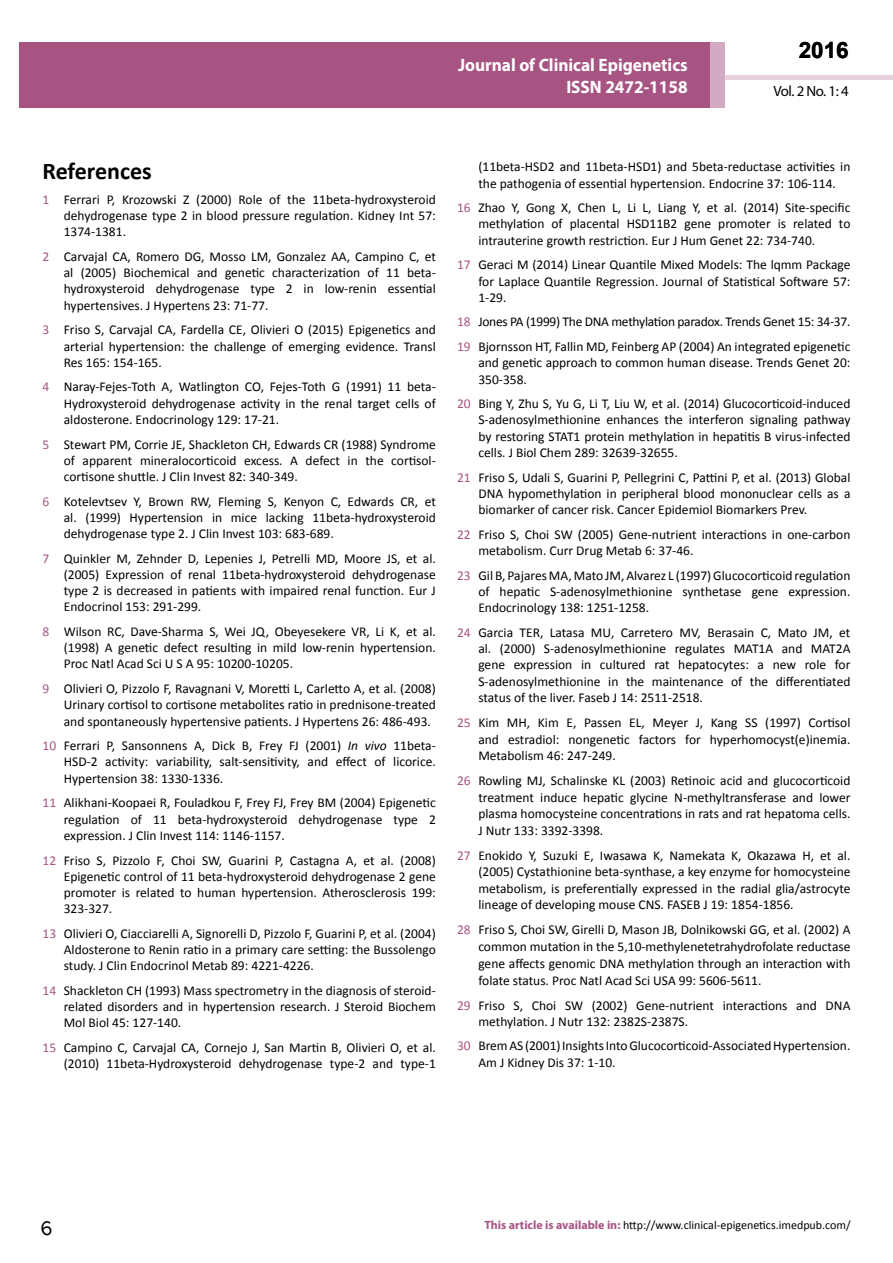
<style>
.page{position:relative;width:893px;height:1263px;background:#fff}
.page>*{position:absolute;margin:0;border:0;box-sizing:border-box;transform-origin:0 0}
.t1{font:25.5px "Tunga";color:#000}
.t2{font:700 24px "Calibri";color:#000}
.t3{font:700 22.5px "Arial";color:#000}
.t4{font:700 18px/21.6px "Myriad Pro";color:#fff;text-align:right;scale:.96 1}
.t5{font:14.85px "Myriad Pro";color:#000}
.t6{font:13.5px/16.2px "Calibri";color:#000;text-align:justify}
.t7{font:12px "Calibri";color:#000}
.s1{color:#a75483}
.s2{font-style:italic}
.s3{font-family:"Myriad Pro";font-weight:700;color:#a75483}
</style>
<div class="page">
<hr style="left:725px;top:75px;width:168px;height:4px;background:#e6d1dd">
<div style="left:709px;top:42px;width:16px;height:66px;background:#d2aac1"></div>
<div style="left:19px;top:42px;width:690px;height:66px;background:#a75483"></div>
<h3 class="t4" style="left:458px;top:54px;width:241px">Journal of Clinical Epigenetics<br>ISSN 2472-1158</h3>
<h3 class="t3" style="left:799px;top:35px;width:52px">2016</h3>
<p class="t5" style="left:773px;top:81px;width:77px">Vol. 2 No. 1: 4</p>
<h2 class="t2" style="left:43px;top:156px;width:111px">References</h2>
<p class="t6" style="left:64px;top:191px;width:374px;text-indent:-21px"><span class="s1">1</span> Ferrari P, Krozowski Z (2000) Role of the 11beta-hydroxysteroid dehydrogenase type 2 in blood pressure regulation. Kidney Int 57:<br>1374-1381.</p>
<p class="t6" style="left:64px;top:248px;width:374px;text-indent:-21px"><span class="s1">2</span> Carvajal CA, Romero DG, Mosso LM, Gonzalez AA, Campino C, et al (2005) Biochemical and genetic characterization of 11 beta&shy;hydroxysteroid dehydrogenase type 2 in low-renin essential hypertensives. J Hypertens 23: 71-77.</p>
<p class="t6" style="left:64px;top:322px;width:374px;text-indent:-21px"><span class="s1">3</span> Friso S, Carvajal CA, Fardella CE, Olivieri O (2015) Epigenetics and arterial hypertension: the challenge of emerging evidence. Transl Res 165: 154-165.</p>
<p class="t6" style="left:64px;top:379px;width:374px;text-indent:-21px"><span class="s1">4</span> Naray-Fejes-Toth A, Watlington CO, Fejes-Toth G (1991) 11 beta-Hydroxysteroid dehydrogenase activity in the renal target cells of aldosterone. Endocrinology 129: 17-21.</p>
<p class="t6" style="left:64px;top:436px;width:374px;text-indent:-21px"><span class="s1">5</span> Stewart PM, Corrie JE, Shackleton CH, Edwards CR (1988) Syndrome of apparent mineralocorticoid excess. A defect in the cortisol&shy;cortisone shuttle. J Clin Invest 82: 340-349.</p>
<p class="t6" style="left:64px;top:493px;width:374px;text-indent:-21px"><span class="s1">6</span> Kotelevtsev Y, Brown RW, Fleming S, Kenyon C, Edwards CR, et al. (1999) Hypertension in mice lacking 11beta-hydroxysteroid dehydrogenase type 2. J Clin Invest 103: 683-689.</p>
<p class="t6" style="left:64px;top:550px;width:374px;text-indent:-21px"><span class="s1">7</span> Quinkler M, Zehnder D, Lepenies J, Petrelli MD, Moore JS, et al. (2005) Expression of renal 11beta-hydroxysteroid dehydrogenase type 2 is decreased in patients with impaired renal function. Eur J Endocrinol 153: 291-299.</p>
<p class="t6" style="left:64px;top:623px;width:374px;text-indent:-21px"><span class="s1">8</span> Wilson RC, Dave-Sharma S, Wei JQ, Obeyesekere VR, Li K, et al. (1998) A genetic defect resulting in mild low-renin hypertension.<br>Proc Natl Acad Sci U S A 95: 10200-10205.</p>
<p class="t6" style="left:64px;top:681px;width:374px;text-indent:-21px"><span class="s1">9</span> Olivieri O, Pizzolo F, Ravagnani V, Moretti L, Carletto A, et al. (2008)<br>Urinary cortisol to cortisone metabolites ratio in prednisone-treated and spontaneously hypertensive patients. J Hypertens 26: 486-493.</p>
<p class="t6" style="left:64px;top:738px;width:374px;text-indent:-21px"><span class="s1">10</span> Ferrari P, Sansonnens A, Dick B, Frey FJ (2001) <span class="s2">In vivo</span> 11beta-HSD-2 activity: variability, salt-sensitivity, and effect of licorice.<br>Hypertension 38: 1330-1336.</p>
<p class="t6" style="left:64px;top:795px;width:374px;text-indent:-21px"><span class="s1">11</span> Alikhani-Koopaei R, Fouladkou F, Frey FJ, Frey BM (2004) Epigenetic regulation of 11 beta-hydroxysteroid dehydrogenase type 2 expression. J Clin Invest 114: 1146-1157.</p>
<p class="t6" style="left:64px;top:852px;width:374px;text-indent:-21px"><span class="s1">12</span> Friso S, Pizzolo F, Choi SW, Guarini P, Castagna A, et al. (2008)<br>Epigenetic control of 11 beta-hydroxysteroid dehydrogenase 2 gene promoter is related to human hypertension. Atherosclerosis 199:<br>323-327.</p>
<p class="t6" style="left:64px;top:925px;width:374px;text-indent:-21px"><span class="s1">13</span> Olivieri O, Ciacciarelli A, Signorelli D, Pizzolo F, Guarini P, et al. (2004)<br>Aldosterone to Renin ratio in a primary care setting: the Bussolengo study. J Clin Endocrinol Metab 89: 4221-4226.</p>
<p class="t6" style="left:64px;top:982px;width:374px;text-indent:-21px"><span class="s1">14</span> Shackleton CH (1993) Mass spectrometry in the diagnosis of steroid&shy;related disorders and in hypertension research. J Steroid Biochem Mol Biol 45: 127-140.</p>
<p class="t6" style="left:43px;top:1039px;width:395px;text-align:right"><span class="s1">15</span> Campino C, Carvajal CA, Cornejo J, San Martin B, Olivieri O, et al. (2010) 11beta-Hydroxysteroid dehydrogenase type-2 and type-1</p>
<p class="t6" style="left:478px;top:159px;width:374px">(11beta-HSD2 and 11beta-HSD1) and 5beta-reductase activities in the pathogenia of essential hypertension. Endocrine 37: 106-114.</p>
<p class="t6" style="left:478px;top:200px;width:374px;text-indent:-21px"><span class="s1">16</span> Zhao Y, Gong X, Chen L, Li L, Liang Y, et al. (2014) Site-specific methylation of placental HSD11B2 gene promoter is related to intrauterine growth restriction. Eur J Hum Genet 22: 734-740.</p>
<p class="t6" style="left:478px;top:257px;width:374px;text-indent:-21px"><span class="s1">17</span> Geraci M (2014) Linear Quantile Mixed Models: The lqmm Package for Laplace Quantile Regression. Journal of Statistical Software 57:<br>1-29.</p>
<p class="t6" style="left:457px;top:310px;width:395px;line-height:24.8px"><span class="s1">18</span> Jones PA (1999) The DNA methylation paradox. Trends Genet 15: 34-37.<br><span class="s1">19</span> Bjornsson HT, Fallin MD, Feinberg AP (2004) An integrated epigenetic</p>
<p class="t6" style="left:478px;top:355px;width:374px">and genetic approach to common human disease. Trends Genet 20:<br>350-358.</p>
<p class="t6" style="left:478px;top:396px;width:374px;text-indent:-21px"><span class="s1">20</span> Bing Y, Zhu S, Yu G, Li T, Liu W, et al. (2014) Glucocorticoid-induced S-adenosylmethionine enhances the interferon signaling pathway by restoring STAT1 protein methylation in hepatitis B virus-infected cells. J Biol Chem 289: 32639-32655.</p>
<p class="t6" style="left:478px;top:469px;width:374px;text-indent:-21px"><span class="s1">21</span> Friso S, Udali S, Guarini P, Pellegrini C, Pattini P, et al. (2013) Global DNA hypomethylation in peripheral blood mononuclear cells as a biomarker of cancer risk. Cancer Epidemiol Biomarkers Prev.</p>
<p class="t6" style="left:478px;top:526px;width:374px;text-indent:-21px"><span class="s1">22</span> Friso S, Choi SW (2005) Gene-nutrient interactions in one-carbon metabolism. Curr Drug Metab 6: 37-46.</p>
<p class="t6" style="left:478px;top:567px;width:374px;text-indent:-21px"><span class="s1">23</span> Gil B, Pajares MA, Mato JM, Alvarez L (1997) Glucocorticoid regulation of hepatic S-adenosylmethionine synthetase gene expression.<br>Endocrinology 138: 1251-1258.</p>
<p class="t6" style="left:478px;top:624px;width:374px;text-indent:-21px"><span class="s1">24</span> Garcia TER, Latasa MU, Carretero MV, Berasain C, Mato JM, et al. (2000) S-adenosylmethionine regulates MAT1A and MAT2A gene expression in cultured rat hepatocytes: a new role for S-adenosylmethionine in the maintenance of the differentiated status of the liver. Faseb J 14: 2511-2518.</p>
<p class="t6" style="left:478px;top:715px;width:374px;text-indent:-21px"><span class="s1">25</span> Kim MH, Kim E, Passen EL, Meyer J, Kang SS (1997) Cortisol and estradiol: nongenetic factors for hyperhomocyst(e)inemia.<br>Metabolism 46: 247-249.</p>
<p class="t6" style="left:478px;top:773px;width:374px;text-indent:-21px"><span class="s1">26</span> Rowling MJ, Schalinske KL (2003) Retinoic acid and glucocorticoid treatment induce hepatic glycine N-methyltransferase and lower plasma homocysteine concentrations in rats and rat hepatoma cells.<br>J Nutr 133: 3392-3398.</p>
<p class="t6" style="left:478px;top:847px;width:374px;text-indent:-21px"><span class="s1">27</span> Enokido Y, Suzuki E, Iwasawa K, Namekata K, Okazawa H, et al. (2005) Cystathionine beta-synthase, a key enzyme for homocysteine metabolism, is preferentially expressed in the radial glia/astrocyte lineage of developing mouse CNS. FASEB J 19: 1854-1856.</p>
<p class="t6" style="left:478px;top:921px;width:374px;line-height:16.8px;text-indent:-21px"><span class="s1">28</span> Friso S, Choi SW, Girelli D, Mason JB, Dolnikowski GG, et al. (2002) A common mutation in the 5,10-methylenetetrahydrofolate reductase gene affects genomic DNA methylation through an interaction with folate status. Proc Natl Acad Sci USA 99: 5606-5611.</p>
<p class="t6" style="left:478px;top:997px;width:374px;text-indent:-21px"><span class="s1">29</span> Friso S, Choi SW (2002) Gene-nutrient interactions and DNA methylation. J Nutr 132: 2382S-2387S.</p>
<p class="t6" style="left:478px;top:1038px;width:374px;text-indent:-21px"><span class="s1">30</span> Brem AS (2001) Insights Into Glucocorticoid-Associated Hypertension.<br>Am J Kidney Dis 37: 1-10.</p>
<h1 class="t1" style="left:40px;top:1211px;width:14px">6</h1>
<p class="t7" style="left:484px;top:1218px;width:368px"><span class="s3">This article is available in:</span> http://www.clinical-epigenetics.imedpub.com/</p>
</div>
